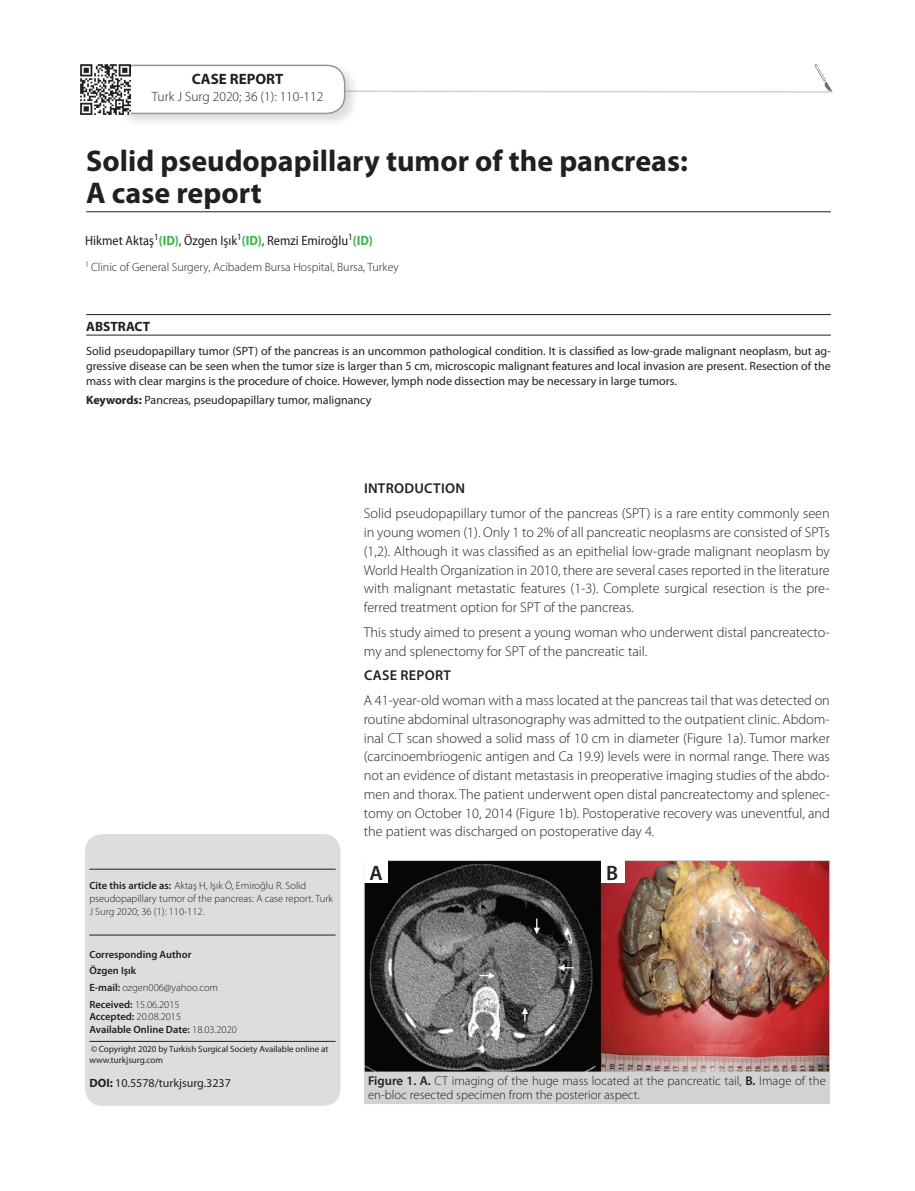
<style>
.page{position:relative;width:915px;height:1191px;background:#fff}
.page>*{position:absolute;margin:0;border:0;box-sizing:border-box;transform-origin:0 0}
.t1{font:700 30px/31.5px "Myriad Pro";color:#231f20}
.t2{font:600 20.85px "Myriad Pro";color:#231f20}
.t3{font:700 15px "Myriad Pro";color:#231f20}
.t4{font:300 14.25px/18.8px "Myriad Pro";color:#231f20;text-align:justify}
.t5{font:600 14.25px "Myriad Pro";letter-spacing:.02em;color:#231f20}
.t6{font:semi-condensed 13.5px "Myriad Pro";color:#231f20}
.t7{font:300 13.5px "Myriad Pro";color:#231f20}
.t8{font:700 13.5px "Myriad Pro";color:#231f20}
.t9{font:300 12.75px/13.2px "Myriad Pro";color:#231f20}
.t10{font:12px/15px "Myriad Pro";color:#231f20;text-align:justify}
.t11{font:300 12px "Myriad Pro";color:#231f20}
.t12{font:300 10.5px/12.8px "Myriad Pro";color:#231f20}
.t13{font:600 10.5px/15.6px "Myriad Pro";color:#231f20}
.t14{font:9px/10.5px "Myriad Pro";color:#231f20}
.s1{font-weight:700;color:#3db54a}
.s2{font-weight:700}
.s3{font-weight:600}
.s4{font-weight:300}
</style>
<div class="page">
<svg style="left:359px;top:90px;width:474px;height:3px"></svg>
<div style="left:113px;top:62px;width:246px;height:66px;background:#231f20;opacity:.16"></div>
<div style="left:116px;top:65px;width:228px;height:48px;background:#fff;border-radius:18px"></div>
<div style="left:115px;top:65px;width:230px;height:49px;border:2px solid #939598;border-radius:18px"></div>
<hr style="left:86px;top:211px;width:744px;height:1px;background:#231f20">
<img style="left:81px;top:65px;width:49px;height:49px">
<div style="left:85px;top:834px;width:255px;height:272px;background:#dcdddf;border-radius:17px"></div>
<hr style="left:89px;top:868px;width:246px;height:1px;background:#231f20">
<hr style="left:89px;top:934px;width:246px;height:1px;background:#231f20">
<hr style="left:89px;top:1041px;width:246px;height:1px;background:#231f20">
<hr style="left:86px;top:335px;width:744px;height:1px;background:#231f20">
<hr style="left:86px;top:314px;width:744px;height:1px;background:#231f20">
<img style="left:814px;top:64px;width:17px;height:27px">
<img style="left:366px;top:862px;width:461px;height:208px">
<div style="left:364px;top:860px;width:465px;height:212px;border:1px solid #d1d2d4"></div>
<div style="left:364px;top:1072px;width:465px;height:31px;background:#d1d2d4"></div>
<div style="left:364px;top:860px;width:23px;height:23px;background:#fff"></div>
<div style="left:601px;top:860px;width:23px;height:23px;background:#fff"></div>
<p class="t3" style="left:192px;top:71px;width:93px">CASE REPORT</p>
<p class="t7" style="left:152px;top:89px;width:173px">Turk J Surg 2020; 36 (1): 110-112</p>
<h1 class="t1" style="left:86px;top:146px;width:603px">Solid pseudopapillary tumor of the pancreas:<br>A case report</h1>
<p class="t6" style="left:85px;top:233px;width:289px">Hikmet Aktaş<sup>1</sup><span class="s1">(ID)</span>, Özgen Işık<sup>1</sup><span class="s1">(ID)</span>, Remzi Emiroğlu<sup>1</sup><span class="s1">(ID)</span></p>
<p class="t11" style="left:85px;top:261px;width:315px"><sup>1</sup> Clinic of General Surgery, Acibadem Bursa Hospital, Bursa, Turkey</p>
<p class="t8" style="left:86px;top:319px;width:65px">ABSTRACT</p>
<p class="t10" style="left:86px;top:343px;width:746px">Solid pseudopapillary tumor (SPT) of the pancreas is an uncommon pathological condition. It is classified as low-grade malignant neoplasm, but ag&shy;gressive disease can be seen when the tumor size is larger than 5 cm, microscopic malignant features and local invasion are present. Resection of the mass with clear margins is the procedure of choice. However, lymph node dissection may be necessary in large tumors.</p>
<p class="t10" style="left:86px;top:393px;width:286px"><span class="s2">Keywords:</span> Pancreas, pseudopapillary tumor, malignancy</p>
<p class="t12" style="left:89px;top:879px;width:245px"><span class="s3">Cite this article as:</span> Aktaş H, Işık Ö, Emiroğlu R. Solid pseudopapillary tumor of the pancreas: A case report. Turk<br>J Surg 2020; 36 (1): 110-112.</p>
<p class="t13" style="left:89px;top:947px;width:104px">Corresponding Author<br>Özgen Işık</p>
<p class="t12" style="left:89px;top:979px;width:130px;line-height:17px"><span class="s3">E-mail:</span> ozgen006@yahoo.com<br><span class="s3">Received:</span> 15.06.2015</p>
<p class="t13" style="left:89px;top:1010px;width:149px;line-height:12.8px">Accepted: <span class="s4">20.08.2015<br></span>Available Online Date: <span class="s4">18.03.2020</span></p>
<p class="t14" style="left:89px;top:1044px;width:240px">©Copyright 2020 by Turkish Surgical Society Available online at www.turkjsurg.com</p>
<p class="t10" style="left:89px;top:1075px;width:143px"><span class="s2">DOI:</span> 10.5578/turkjsurg.3237</p>
<p class="t5" style="left:364px;top:481px;width:32px">Introd</p>
<p class="t5" style="left:414px;top:481px;width:52px">uctIon</p>
<p class="t4" style="left:364px;top:504px;width:467px">Solid pseudopapillary tumor of the pancreas (SPT) is a rare entity commonly seen in young women (1). Only 1 to 2% of all pancreatic neoplasms are consisted of SPTs (1,2). Although it was classified as an epithelial low-grade malignant neoplasm by World Health Organization in 2010, there are several cases reported in the literature with malignant metastatic features (1-3). Complete surgical resection is the pre&shy;ferred treatment option for SPT of the pancreas.</p>
<p class="t4" style="left:364px;top:623px;width:467px">This study aimed to present a young woman who underwent distal pancreatecto&shy;my and splenectomy for SPT of the pancreatic tail.</p>
<p class="t5" style="left:364px;top:667px;width:88px">CASE REPORT</p>
<p class="t4" style="left:364px;top:691px;width:467px">A 41-year-old woman with a mass located at the pancreas tail that was detected on routine abdominal ultrasonography was admitted to the outpatient clinic. Abdom&shy;inal CT scan showed a solid mass of 10 cm in diameter (Figure 1a). Tumor marker (carcinoembriogenic antigen and Ca 19.9) levels were in normal range. There was not an evidence of distant metastasis in preoperative imaging studies of the abdo&shy;men and thorax. The patient underwent open distal pancreatectomy and splenec&shy;tomy on October 10, 2014 (Figure 1b). Postoperative recovery was uneventful, and the patient was discharged on postoperative day 4.</p>
<h2 class="t2" style="left:369px;top:861px;width:15px">A</h2>
<h2 class="t2" style="left:605px;top:861px;width:14px">B</h2>
<p class="t9" style="left:368px;top:1074px;width:459px"><span class="s3">Figure 1. A.</span> CT imaging of the huge mass located at the pancreatic tail, <span class="s3">B.</span> Image of the en-bloc resected specimen from the posterior aspect.</p>
</div>
